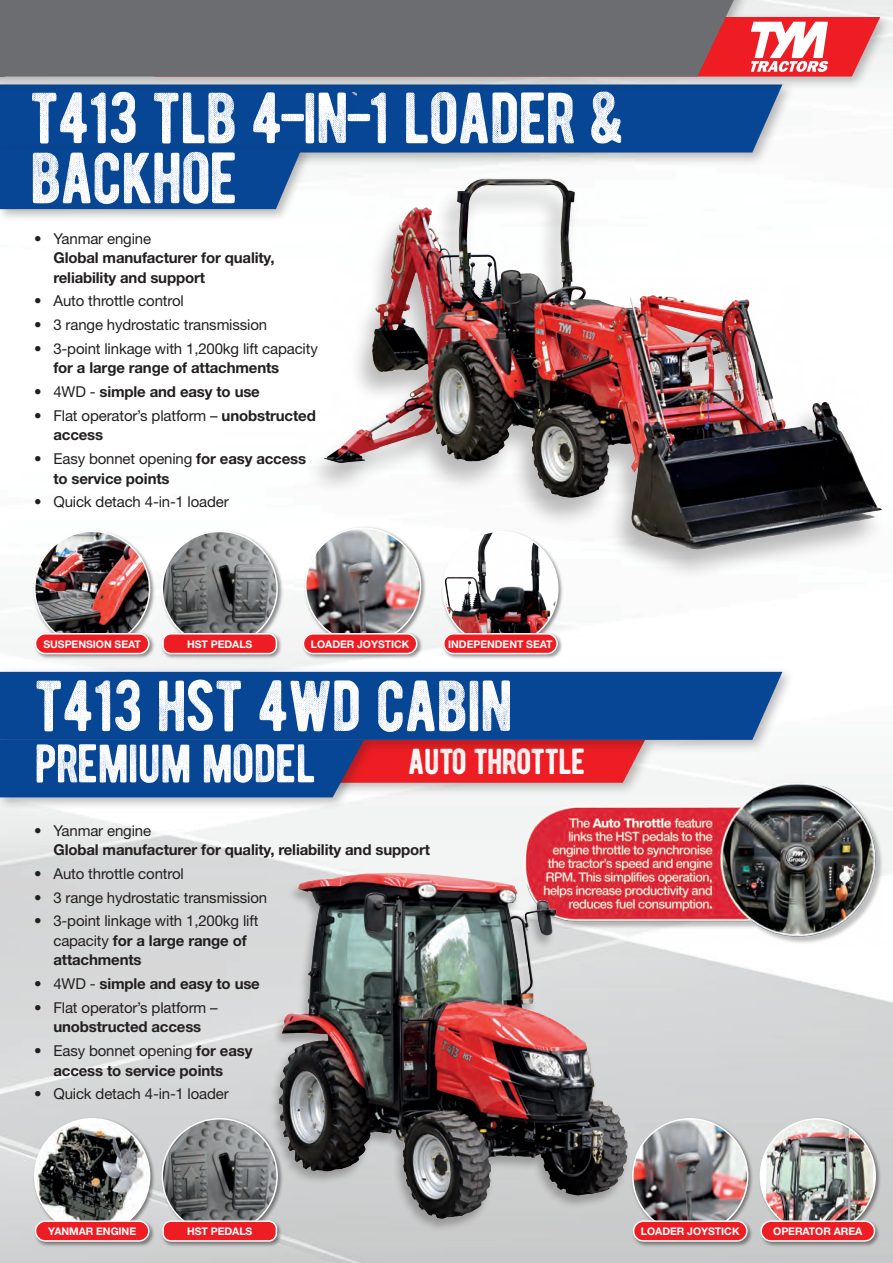
<style>
.page{position:relative;width:893px;height:1263px;background:#fff}
.page>*{position:absolute;margin:0;border:0;box-sizing:border-box;transform-origin:0 0}
.t1{font:72px/60px "BERNIER Distressed";letter-spacing:-.025em;color:#fff}
.t2{font:54px "BERNIER Distressed";letter-spacing:-.025em;color:#fff}
.t3{font:36px "BERNIER Distressed";letter-spacing:-.025em;color:#fff}
.t4{font:15px/19.5px "Helvetica Neue LT Std";letter-spacing:-.01em;color:#231f20}
.t5{font:700 15px/19.5px "Helvetica Neue LT Std";letter-spacing:-.01em;color:#231f20}
.t6{font:700 10.5px "Helvetica Neue LT Std";letter-spacing:-.005em;color:#fff}
.s1{font-weight:400}
.s2{font-weight:700}
</style>
<div class="page">
<div style="left:0;top:90px;width:782px;height:54px;background:#074694"></div>
<div style="left:0;top:144px;width:314px;height:78px;background:#231f20;opacity:.3"></div>
<div style="left:0;top:148px;width:245px;height:61px;background:#074694"></div>
<div style="left:0;top:0;width:893px;height:90px;background:#231f20;opacity:.3"></div>
<div style="left:4px;top:0;width:730px;height:77px;background:#6c6d70"></div>
<hr style="left:0;top:0;width:4px;height:77px;background:#6c6d70">
<svg style="left:154px;top:17px;width:726px;height:60px;background:#8b6a6d"></svg>
<div style="left:0;top:667px;width:795px;height:87px;background:#231f20;opacity:.3"></div>
<div style="left:0;top:672px;width:782px;height:68px;background:#074694"></div>
<div style="left:0;top:736px;width:376px;height:74px;background:#231f20;opacity:.3"></div>
<svg style="left:0;top:740px;width:645px;height:57px;background:#664573"></svg>
<div style="left:160px;top:1117px;width:123px;height:123px;background:#231f20;opacity:.5"></div>
<img style="left:162px;top:1119px;width:106px;height:100px">
<div style="left:160px;top:529px;width:123px;height:123px;background:#231f20;opacity:.5"></div>
<img style="left:162px;top:531px;width:115px;height:101px">
<div style="left:161px;top:1219px;width:122px;height:28px;background:#231f20;opacity:.5"></div>
<div style="left:163px;top:1221px;width:113px;height:20px;background:#ee1d23;border-radius:8px"></div>
<div style="left:162px;top:1220px;width:115px;height:22px;border:2px solid #fff;border-radius:8px"></div>
<div style="left:161px;top:632px;width:122px;height:28px;background:#231f20;opacity:.5"></div>
<div style="left:163px;top:634px;width:113px;height:19px;background:#ee1d23;border-radius:8px"></div>
<div style="left:162px;top:633px;width:115px;height:21px;border:2px solid #fff;border-radius:8px"></div>
<div style="left:758px;top:1117px;width:123px;height:123px;background:#231f20;opacity:.5"></div>
<img style="left:766px;top:1119px;width:107px;height:100px">
<div style="left:759px;top:1219px;width:122px;height:28px;background:#231f20;opacity:.5"></div>
<div style="left:761px;top:1221px;width:113px;height:20px;background:#ee1d23;border-radius:10px"></div>
<div style="left:760px;top:1220px;width:115px;height:22px;border:2px solid #fff;border-radius:10px"></div>
<div style="left:631px;top:1117px;width:123px;height:123px;background:#231f20;opacity:.5"></div>
<img style="left:633px;top:1119px;width:115px;height:114px;border-radius:57px">
<div style="left:304px;top:526px;width:123px;height:123px;background:#231f20;opacity:.5"></div>
<img style="left:306px;top:528px;width:114px;height:115px;border-radius:57px">
<div style="left:632px;top:1219px;width:121px;height:28px;background:#231f20;opacity:.5"></div>
<div style="left:634px;top:1221px;width:113px;height:20px;background:#ee1d23;border-radius:10px"></div>
<div style="left:633px;top:1220px;width:115px;height:22px;border:2px solid #fff;border-radius:10px"></div>
<div style="left:301px;top:632px;width:122px;height:28px;background:#231f20;opacity:.5"></div>
<div style="left:303px;top:634px;width:114px;height:19px;background:#ee1d23;border-radius:10px"></div>
<div style="left:303px;top:633px;width:114px;height:21px;border:2px solid #fff;border-radius:10px"></div>
<div style="left:33px;top:1117px;width:123px;height:123px;background:#231f20;opacity:.5"></div>
<img style="left:35px;top:1123px;width:115px;height:96px">
<div style="left:33px;top:529px;width:123px;height:123px;background:#231f20;opacity:.5"></div>
<img style="left:35px;top:532px;width:115px;height:100px">
<div style="left:34px;top:1219px;width:121px;height:28px;background:#231f20;opacity:.5"></div>
<div style="left:36px;top:1221px;width:113px;height:20px;background:#ee1d23;border-radius:10px"></div>
<div style="left:35px;top:1220px;width:115px;height:22px;border:2px solid #fff;border-radius:10px"></div>
<div style="left:34px;top:632px;width:121px;height:28px;background:#231f20;opacity:.5"></div>
<div style="left:36px;top:634px;width:113px;height:19px;background:#ee1d23;border-radius:10px"></div>
<div style="left:35px;top:633px;width:115px;height:21px;border:2px solid #fff;border-radius:10px"></div>
<img style="left:245px;top:93px;width:645px;height:477px">
<img style="left:524px;top:782px;width:361px;height:164px">
<div style="left:268px;top:873px;width:363px;height:360px;background:#231f20;opacity:.3"></div>
<img style="left:278px;top:868px;width:353px;height:354px">
<div style="left:441px;top:529px;width:123px;height:123px;background:#231f20;opacity:.5"></div>
<img style="left:443px;top:531px;width:115px;height:101px">
<div style="left:442px;top:632px;width:121px;height:28px;background:#231f20;opacity:.5"></div>
<div style="left:444px;top:634px;width:113px;height:19px;background:#ee1d23;border-radius:10px"></div>
<div style="left:443px;top:633px;width:115px;height:21px;border:2px solid #fff;border-radius:10px"></div>
<h1 class="t1" style="left:30px;top:87px;width:605px">T413 TLB 4-IN-1 LOADER &amp;<br>BACKHOE</h1>
<p class="t4" style="left:34px;top:228px;width:119px">• Yanmar engine</p>
<p class="t5" style="left:53px;top:248px;width:223px">Global manufacturer for quality, reliability and support</p>
<p class="t4" style="left:34px;top:291px;width:151px">• Auto throttle control</p>
<p class="t4" style="left:34px;top:315px;width:235px">• 3 range hydrostatic transmission</p>
<p class="t4" style="left:34px;top:339px;width:285px">• 3-point linkage with 1,200kg lift capacity</p>
<p class="t5" style="left:53px;top:358px;width:227px">for a large range of attachments</p>
<p class="t5" style="left:34px;top:382px;width:227px"><span class="s1">• 4WD -</span> simple and easy to use</p>
<p class="t4" style="left:53px;top:406px;width:264px;text-indent:-19px">• Flat operator’s platform – <span class="s2">unobstructed access</span></p>
<p class="t5" style="left:53px;top:449px;width:254px;text-indent:-19px"><span class="s1">• Easy bonnet opening</span> for easy access to service points</p>
<p class="t4" style="left:34px;top:492px;width:196px">• Quick detach 4-in-1 loader</p>
<p class="t6" style="left:43px;top:638px;width:99px">SUSPENSION SEAT</p>
<p class="t6" style="left:187px;top:638px;width:67px">HST PEDALS</p>
<p class="t6" style="left:311px;top:638px;width:100px">LOADER JOYSTICK</p>
<p class="t6" style="left:448px;top:638px;width:106px">INDEPENDENT SEAT</p>
<h1 class="t1" style="left:34px;top:675px;width:481px">T413 HST 4WD CABIN</h1>
<h2 class="t2" style="left:34px;top:729px;width:283px">PREMIUM MODEL</h2>
<h3 class="t3" style="left:408px;top:739px;width:179px">AUTO THROTTLE</h3>
<p class="t4" style="left:34px;top:820px;width:119px">• Yanmar engine</p>
<p class="t5" style="left:53px;top:840px;width:378px">Global manufacturer for quality, reliability and support</p>
<p class="t4" style="left:34px;top:864px;width:151px">• Auto throttle control</p>
<p class="t4" style="left:34px;top:887px;width:235px">• 3 range hydrostatic transmission</p>
<p class="t4" style="left:53px;top:911px;width:206px;text-indent:-19px">• 3-point linkage with 1,200kg lift capacity <span class="s2">for a large range of attachments</span></p>
<p class="t5" style="left:34px;top:974px;width:227px"><span class="s1">• 4WD -</span> simple and easy to use</p>
<p class="t4" style="left:34px;top:997px;width:185px">• Flat operator’s platform –</p>
<p class="t5" style="left:53px;top:1017px;width:149px">unobstructed access</p>
<p class="t5" style="left:53px;top:1041px;width:201px;text-indent:-19px"><span class="s1">• Easy bonnet opening</span> for easy access to service points</p>
<p class="t4" style="left:34px;top:1084px;width:196px">• Quick detach 4-in-1 loader</p>
<p class="t6" style="left:48px;top:1225px;width:90px">YANMAR ENGINE</p>
<p class="t6" style="left:187px;top:1225px;width:67px">HST PEDALS</p>
<p class="t6" style="left:641px;top:1225px;width:100px">LOADER JOYSTICK</p>
<p class="t6" style="left:773px;top:1225px;width:91px">OPERATOR AREA</p>
</div>
